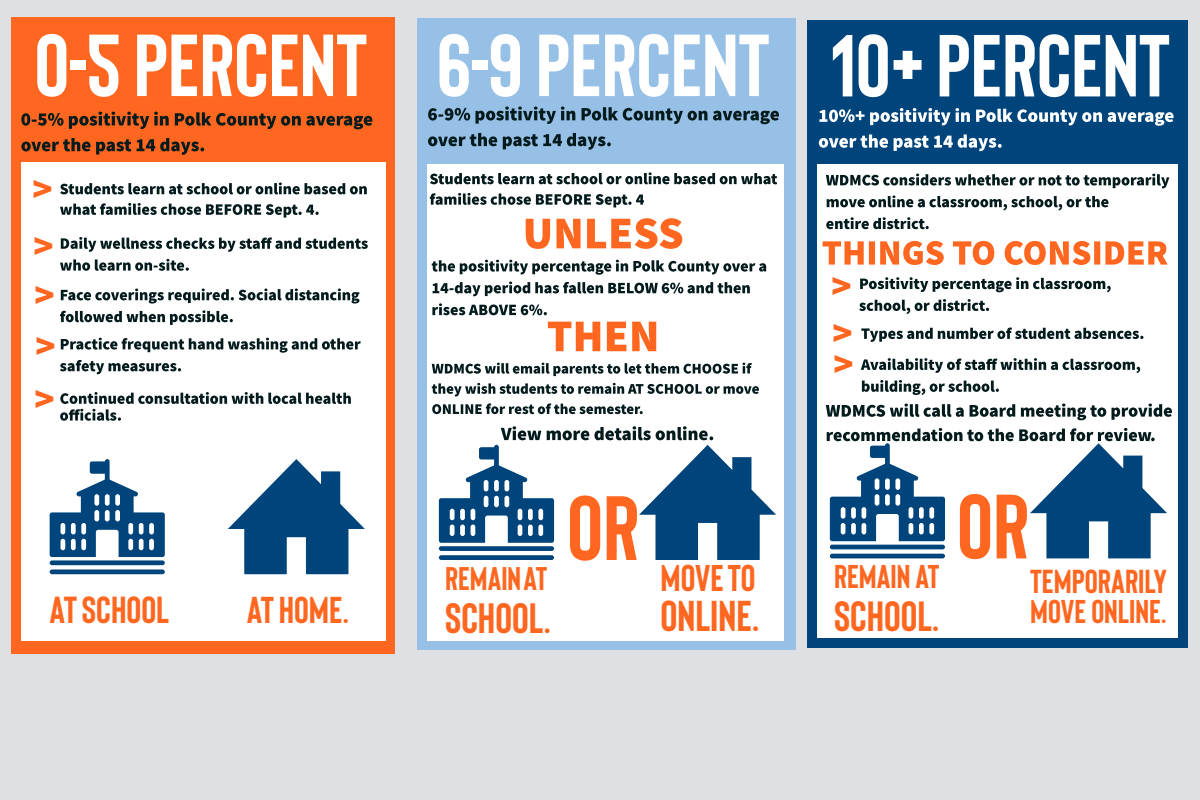
<style>
.page{position:relative;width:1200px;height:800px;background:#dfe0e3}
.page>*{position:absolute;margin:0;border:0;box-sizing:border-box;transform-origin:0 0}
.t1{font:700 91.1px "Bison";color:#ff6720}
.t2{font:700 87.8px "Bison";color:#fff}
.t3{font:700 43.2px "Bison";color:#ff6720}
.t4{font:700 42.4px "Bison";color:#ff6720}
.t5{font:700 42.2px "Bison";color:#ff6720}
.t6{font:700 37.6px "Bison";color:#ff6720}
.t7{font:700 37.3px "Bison";color:#ff6720}
.t8{font:700 37.2px "Bison";color:#ff6720}
.t9{font:700 33.2px "Bison";color:#ff6720}
.t10{font:700 32.9px "Bison";color:#ff6720}
.t11{font:700 32.8px "Bison";color:#ff6720}
</style>
<div class="page">
<div style="left:12px;top:18px;width:383px;height:636px;background:#ff6720"></div>
<div style="left:417px;top:18px;width:379px;height:632px;background:#97c0e6"></div>
<div style="left:807px;top:20px;width:380px;height:628px;background:#00447c"></div>
<div style="left:21px;top:162px;width:365px;height:479px;background:#fff"></div>
<div style="left:817px;top:165px;width:361px;height:473px;background:#fff"></div>
<div style="left:428px;top:165px;width:356px;height:476px;background:#fff"></div>
<svg style="left:21px;top:112px;width:148px;height:17px"></svg>
<svg style="left:21px;top:138px;width:110px;height:17px"></svg>
<svg style="left:137px;top:138px;width:67px;height:17px"></svg>
<svg style="left:175px;top:112px;width:197px;height:17px"></svg>
<svg style="left:60px;top:203px;width:259px;height:15px"></svg>
<svg style="left:60px;top:182px;width:307px;height:12px"></svg>
<svg style="left:34px;top:180px;width:17px;height:18px"></svg>
<svg style="left:833px;top:277px;width:17px;height:18px"></svg>
<svg style="left:834px;top:324px;width:17px;height:18px"></svg>
<svg style="left:835px;top:355px;width:17px;height:18px"></svg>
<svg style="left:35px;top:237px;width:17px;height:18px"></svg>
<svg style="left:36px;top:286px;width:17px;height:18px"></svg>
<svg style="left:37px;top:337px;width:17px;height:18px"></svg>
<svg style="left:36px;top:390px;width:17px;height:18px"></svg>
<svg style="left:430px;top:172px;width:347px;height:12px"></svg>
<svg style="left:430px;top:193px;width:214px;height:14px"></svg>
<svg style="left:526px;top:218px;width:156px;height:31px"></svg>
<svg style="left:548px;top:322px;width:108px;height:29px"></svg>
<svg style="left:60px;top:259px;width:129px;height:12px"></svg>
<svg style="left:61px;top:237px;width:307px;height:15px"></svg>
<svg style="left:61px;top:289px;width:298px;height:15px"></svg>
<svg style="left:60px;top:310px;width:173px;height:15px"></svg>
<svg style="left:61px;top:338px;width:300px;height:15px"></svg>
<svg style="left:60px;top:360px;width:121px;height:14px"></svg>
<svg style="left:60px;top:392px;width:291px;height:29px"></svg>
<svg style="left:432px;top:303px;width:115px;height:12px"></svg>
<svg style="left:432px;top:260px;width:334px;height:15px"></svg>
<svg style="left:433px;top:282px;width:317px;height:14px"></svg>
<svg style="left:432px;top:403px;width:211px;height:11px"></svg>
<svg style="left:432px;top:363px;width:320px;height:13px"></svg>
<svg style="left:432px;top:383px;width:327px;height:14px"></svg>
<svg style="left:826px;top:404px;width:189px;height:13px"></svg>
<svg style="left:1021px;top:404px;width:151px;height:16px"></svg>
<svg style="left:826px;top:217px;width:103px;height:12px"></svg>
<svg style="left:826px;top:174px;width:343px;height:14px"></svg>
<svg style="left:827px;top:195px;width:281px;height:15px"></svg>
<svg style="left:953px;top:241px;width:41px;height:24px"></svg>
<svg style="left:823px;top:241px;width:121px;height:24px"></svg>
<svg style="left:1005px;top:241px;width:163px;height:24px"></svg>
<svg style="left:860px;top:277px;width:251px;height:15px"></svg>
<svg style="left:859px;top:299px;width:130px;height:15px"></svg>
<svg style="left:861px;top:328px;width:282px;height:14px"></svg>
<svg style="left:862px;top:380px;width:137px;height:15px"></svg>
<svg style="left:861px;top:358px;width:279px;height:15px"></svg>
<svg style="left:428px;top:106px;width:147px;height:18px"></svg>
<svg style="left:582px;top:107px;width:125px;height:17px"></svg>
<svg style="left:713px;top:111px;width:66px;height:13px"></svg>
<svg style="left:428px;top:133px;width:69px;height:13px"></svg>
<svg style="left:503px;top:133px;width:108px;height:17px"></svg>
<svg style="left:819px;top:108px;width:151px;height:17px"></svg>
<svg style="left:976px;top:109px;width:126px;height:16px"></svg>
<svg style="left:1108px;top:112px;width:66px;height:14px"></svg>
<svg style="left:819px;top:134px;width:69px;height:14px"></svg>
<svg style="left:894px;top:134px;width:108px;height:17px"></svg>
<svg style="left:228px;top:459px;width:137px;height:115px"></svg>
<div style="left:50px;top:560px;width:115px;height:5px;background:#00447c;border-radius:2px"></div>
<div style="left:50px;top:569px;width:115px;height:5px;background:#00447c;border-radius:2px"></div>
<div style="left:105px;top:459px;width:5px;height:25px;background:#00447c;border-radius:2px"></div>
<svg style="left:50px;top:461px;width:115px;height:96px"></svg>
<svg style="left:439px;top:426px;width:337px;height:134px"></svg>
<svg style="left:827px;top:428px;width:340px;height:130px"></svg>
<p class="t2" style="left:35px;top:8px;width:1137px">0-5PERCENT 6-9PERCENT 10+PERCENT</p>
<p class="t6" style="left:50px;top:586px;width:121px">ATSCHOOL</p>
<p class="t7" style="left:247px;top:586px;width:104px">AT HOME.</p>
<p class="t11" style="left:445px;top:557px;width:104px">REMAINAT</p>
<p class="t4" style="left:445px;top:590px;width:107px">SCHOOL.</p>
<p class="t1" style="left:567px;top:469px;width:74px">OR</p>
<p class="t1" style="left:957px;top:467px;width:74px">OR</p>
<p class="t8" style="left:661px;top:554px;width:97px">MOVETO</p>
<p class="t3" style="left:661px;top:588px;width:101px">ONLINE.</p>
<p class="t10" style="left:1030px;top:591px;width:138px">MOVEONLINE.</p>
<p class="t10" style="left:834px;top:555px;width:107px">REMAIN AT</p>
<p class="t5" style="left:834px;top:589px;width:107px">SCHOOL.</p>
<p class="t9" style="left:1030px;top:560px;width:138px">TEMPORARILY</p>
</div>
